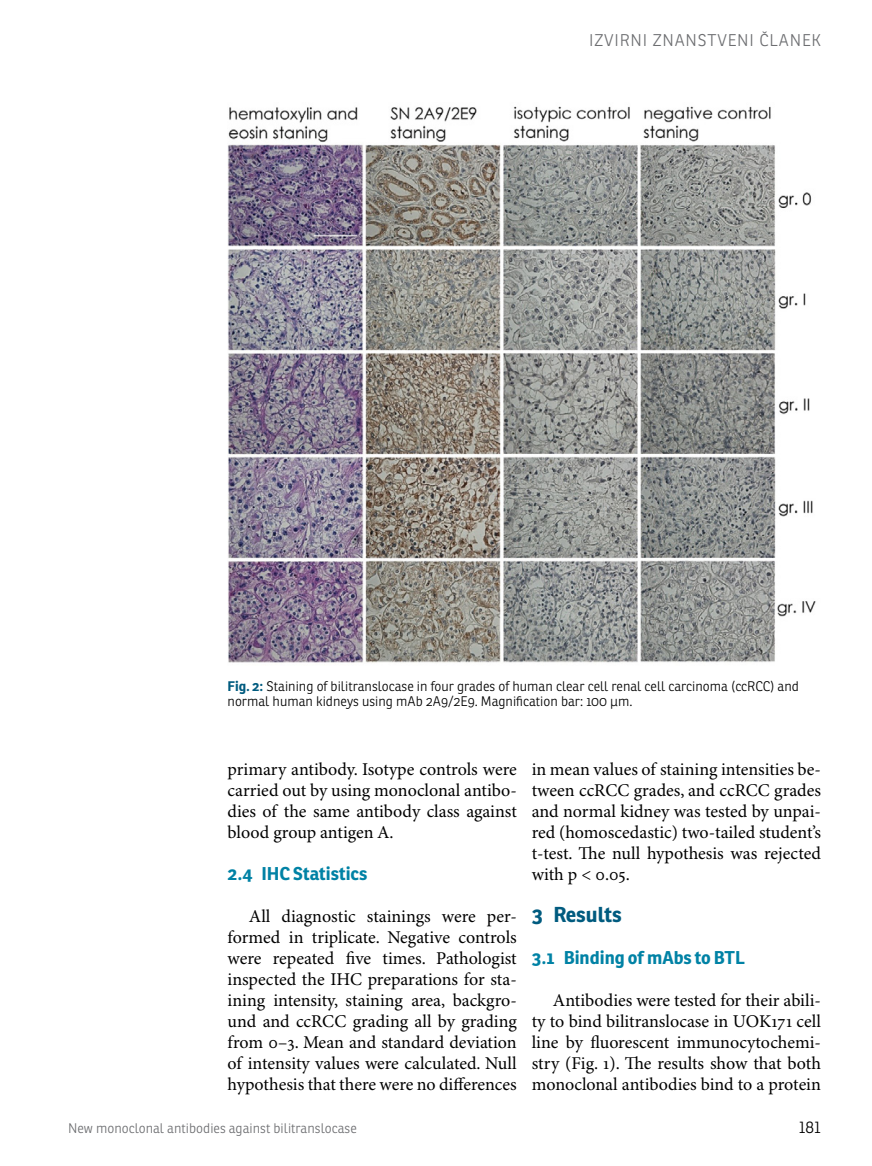
<style>
.page{position:relative;width:872px;height:1166px;background:#fff}
.page>*{position:absolute;margin:0;border:0;box-sizing:border-box;transform-origin:0 0}
.t1{font:700 21px "Ronnia";color:#005b7f}
.t2{font:18px/21px "Minion Pro";color:#000;text-align:justify}
.t3{font:700 18px "Ronnia";color:#0082a5}
.t4{font:300 16.5px "Ronnia";letter-spacing:.05em;color:#6d6e71}
.t5{font:300 16.5px "Ronnia";color:#000}
.t6{font:300 13.5px/15px "Ronnia";color:#000}
.t7{font:300 13.5px "Ronnia";color:#6d6e71}
.s1{font-weight:700;color:#005b7f}
</style>
<div class="page">
<img style="left:227px;top:106px;width:589px;height:557px">
<p class="t4" style="left:589px;top:30px;width:233px">Izvi rni znanstveni član ek</p>
<p class="t6" style="left:227px;top:678px;width:573px"><span class="s1">Fig. 2:</span> Staining of bilitranslocase in four grades of human clear cell renal cell carcinoma (ccRCC) and normal human kidneys using mAb 2A9/2E9. Magnification bar: 100 μm.</p>
<p class="t2" style="left:227px;top:759px;width:291px">primary antibody. Isotype controls were carried out by using monoclonal antibo&shy;dies of the same antibody class against blood group antigen A.</p>
<p class="t3" style="left:227px;top:861px;width:141px">2.4 IHC Statistics</p>
<p class="t2" style="left:227px;top:906px;width:291px;text-indent:21px">All diagnostic stainings were per&shy;formed in triplicate. Negative controls were repeated five times. Pathologist inspected the IHC preparations for sta&shy;ining intensity, staining area, backgro&shy;und and ccRCC grading all by grading from 0–3. Mean and standard deviation of intensity values were calculated. Null hypothesis that there were no differences</p>
<p class="t2" style="left:532px;top:759px;width:291px">in mean values of staining intensities be&shy;tween ccRCC grades, and ccRCC grades and normal kidney was tested by unpai&shy;red (homoscedastic) two-tailed student’s t-test. The null hypothesis was rejected with p &lt; 0.05.</p>
<p class="t1" style="left:531px;top:900px;width:92px">3 Results</p>
<p class="t3" style="left:531px;top:945px;width:215px">3.1 Binding of mAbs to BTL</p>
<p class="t2" style="left:531px;top:990px;width:291px;text-indent:21px">Antibodies were tested for their abili&shy;ty to bind bilitranslocase in UOK171 cell line by fluorescent immunocytochemi&shy;stry (Fig. 1). The results show that both monoclonal antibodies bind to a protein</p>
<p class="t7" style="left:68px;top:1119px;width:290px">New monoclonal antibodies against bilitranslocase</p>
<p class="t5" style="left:798px;top:1116px;width:24px">181</p>
</div>
